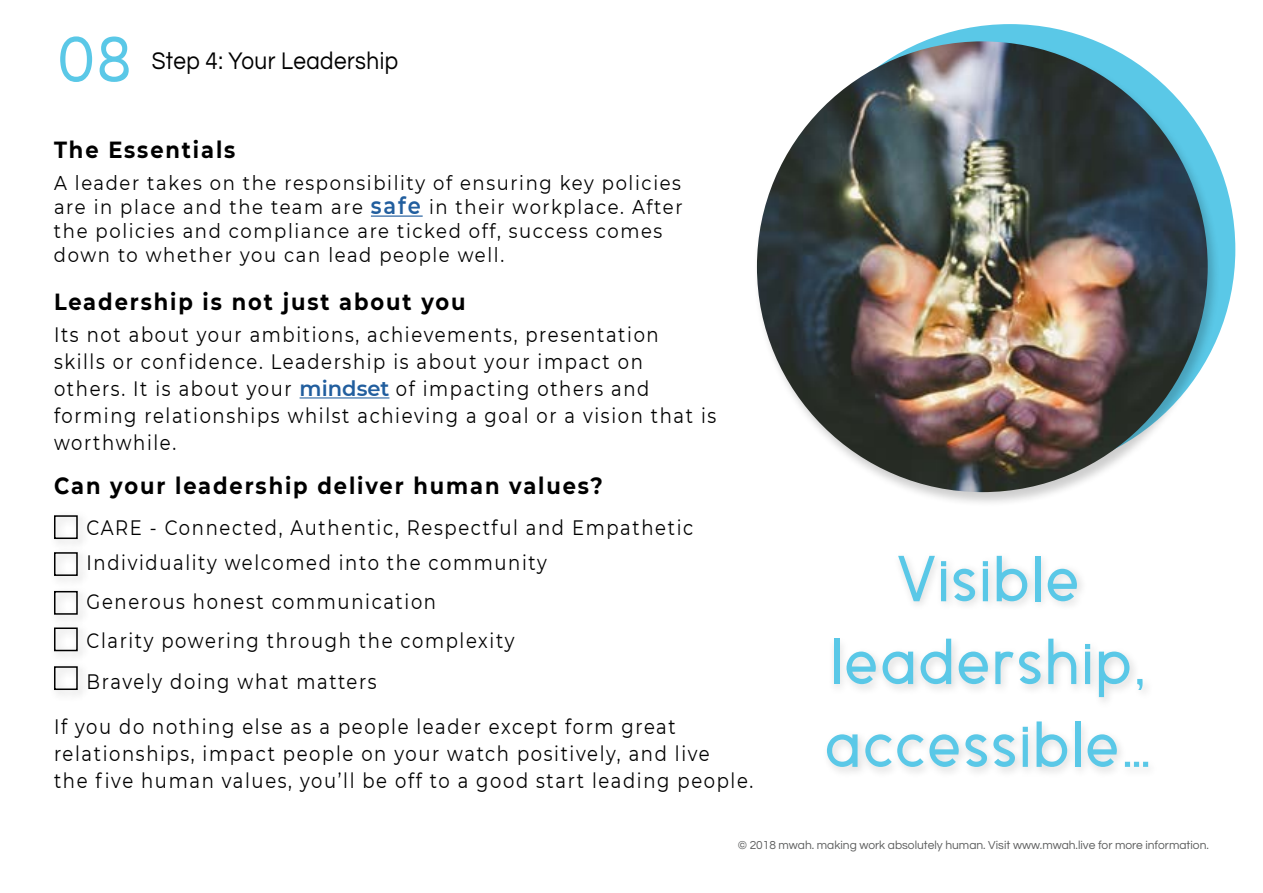
<style>
.page{position:relative;width:1263px;height:893px;background:#fff}
.page>*{position:absolute;margin:0;border:0;box-sizing:border-box;transform-origin:0 0}
.t1{font:69px/82.8px "Morningtype";letter-spacing:.07em;color:#5ac8e7;text-align:center}
.t2{font:24.9px "Questrial";letter-spacing:.02em;color:#000;scale:.9 1}
.t3{font:700 23.25px "Montserrat";letter-spacing:.09em;color:#000;scale:.9 1}
.t4{font:20.85px/27px "Montserrat";letter-spacing:.09em;color:#000;scale:.86 1}
.t5{font:19.95px/24px "Montserrat";letter-spacing:.09em;color:#000;scale:.9 1}
.t6{font:12px "Questrial";color:#5e5f5f}
.s1{font-weight:600;font-size:23.25px;color:#215e9e}
.s2{font-weight:600;font-size:21px;color:#215e9e}
</style>
<div class="page">
<div style="left:753px;top:41px;width:467px;height:466px;background:#000;opacity:.2"></div>
<img style="left:757px;top:41px;width:451px;height:451px;border-radius:225px">
<hr style="left:371px;top:216px;width:52px;height:1px;background:#215e9e">
<hr style="left:300px;top:397px;width:89px;height:1px;background:#215e9e">
<div style="left:49px;top:510px;width:41px;height:41px;background:#f9f9f9"></div>
<div style="left:54px;top:515px;width:24px;height:24px;border:2px solid #000"></div>
<div style="left:49px;top:547px;width:41px;height:41px;background:#fafafa"></div>
<div style="left:54px;top:552px;width:24px;height:24px;border:2px solid #000"></div>
<div style="left:49px;top:586px;width:41px;height:40px;background:#f9f9f9"></div>
<div style="left:54px;top:591px;width:24px;height:24px;border:2px solid #000"></div>
<div style="left:49px;top:623px;width:41px;height:40px;background:#f9f9f9"></div>
<div style="left:54px;top:627px;width:24px;height:24px;border:2px solid #000"></div>
<div style="left:49px;top:661px;width:41px;height:41px;background:#fafafa"></div>
<div style="left:54px;top:666px;width:24px;height:24px;border:2px solid #000"></div>
<div style="left:821px;top:552px;width:336px;height:226px;background:#000;opacity:.15"></div>
<h1 class="t1" style="left:60px;top:17px;width:72px">08</h1>
<p class="t2" style="left:152px;top:49px;width:275px">Step 4: Your Leadership</p>
<p class="t3" style="left:54px;top:133px;width:203px">The Essentials</p>
<p class="t5" style="left:54px;top:171px;width:700px">A leader takes on the responsibility of ensuring key policies are in place and the team are <span class="s1">safe</span> in their workplace. After the policies and compliance are ticked off, success comes down to whether you can lead people well.</p>
<p class="t3" style="left:54px;top:285px;width:459px">Leadership is not just about you</p>
<p class="t4" style="left:54px;top:321px;width:772px">Its not about your ambitions, achievements, presentation<br>skills or confidence. Leadership is about your impact on others. It is about your <span class="s2">mindset</span> of impacting others and forming relationships whilst achieving a goal or a vision that is worthwhile.</p>
<p class="t3" style="left:54px;top:469px;width:611px">Can your leadership deliver human values?</p>
<p class="t4" style="left:87px;top:510px;width:707px;line-height:34.5px">CARE - Connected, Authentic, Respectful and Empathetic<br>Individuality welcomed into the community</p>
<p class="t4" style="left:87px;top:581px;width:499px;line-height:39.9px">Generous honest communication<br>Clarity powering through the complexity<br>Bravely doing what matters</p>
<p class="t4" style="left:54px;top:712px;width:815px">If you do nothing else as a people leader except form great relationships, impact people on your watch positively, and live<br>the five human values, you’ll be off to a good start leading people.</p>
<h1 class="t1" style="left:826px;top:536px;width:325px">Visible leadership, accessible…</h1>
<p class="t6" style="left:738px;top:839px;width:473px">© 2018 mwah. making work absolutely human. Visit www.mwah.live for more information.</p>
</div>
